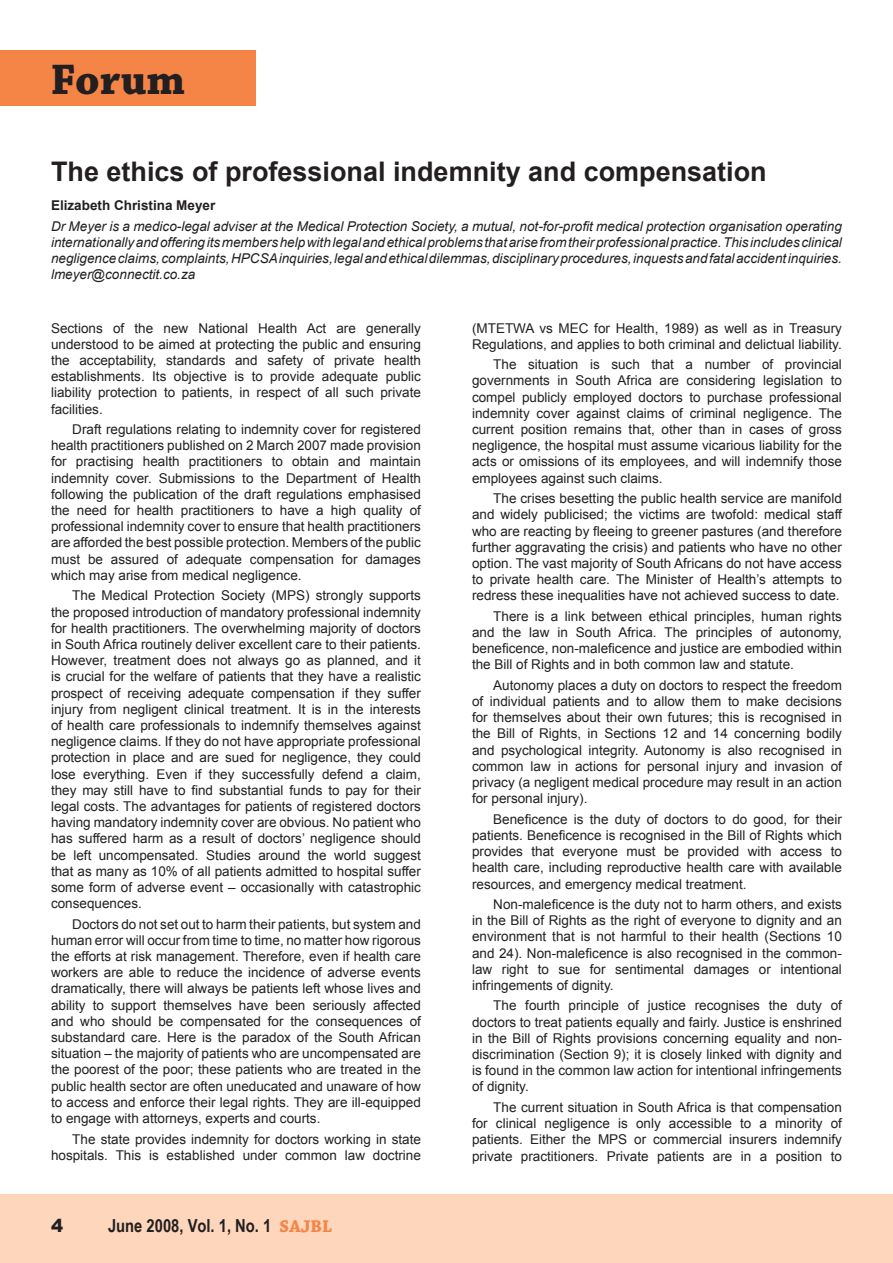
<style>
.page{position:relative;width:893px;height:1263px;background:#fff}
.page>*{position:absolute;margin:0;border:0;box-sizing:border-box;transform-origin:0 0}
.t1{font:700 45px "Chaparral Pro";color:#231f20}
.A_HEAD{font:700 27px "Arial";color:#231f20}
.t2{font:700 18px "Arial Narrow";color:#231f20}
.BODY_COPY_INDENT{font:13.5px/16.2px "Arial";color:#231f20;text-align:justify}
.AUTHORS_DETAILS{font:italic 13.5px/16.2px "Arial";color:#231f20;text-align:justify}
.BODY_COPY{font:13.5px/16.2px "Arial";color:#231f20;text-align:justify}
.AUTHORS_NAME{font:700 13.5px "Arial";color:#231f20}
.s1{font-family:"Chaparral Pro";color:#f58546}
</style>
<div class="page">
<div style="left:0;top:1195px;width:893px;height:68px;background:#fdd6bc"></div>
<div style="left:0;top:50px;width:255px;height:55px;background:#f58546"></div>
<p class="t1" style="left:51px;top:54px;width:136px">Forum</p>
<p class="A_HEAD" style="left:51px;top:157px;width:717px">The ethics of professional indemnity and compensation</p>
<p class="AUTHORS_NAME" style="left:51px;top:198px;width:166px">Elizabeth Christina Meyer</p>
<p class="AUTHORS_DETAILS" style="left:51px;top:218px;width:792px">Dr Meyer is a medico-legal adviser at the Medical Protection Society, a mutual, not-for-profit medical protection organisation operating internationally and offering its members help with legal and ethical problems that arise from their professional practice. This includes clinical negligence claims, complaints, HPCSA inquiries, legal and ethical dilemmas, disciplinary procedures, inquests and fatal accident inquiries. lmeyer@connectit.co.za</p>
<p class="BODY_COPY" style="left:51px;top:320px;width:371px">Sections of the new National Health Act are generally understood to be aimed at protecting the public and ensuring the acceptability, standards and safety of private health establishments. Its objective is to provide adequate public liability protection to patients, in respect of all such private facilities.</p>
<p class="BODY_COPY_INDENT" style="left:51px;top:421px;width:371px;text-indent:21px">Draft regulations relating to indemnity cover for registered health practitioners published on 2 March 2007 made provision for practising health practitioners to obtain and maintain indemnity cover. Submissions to the Department of Health following the publication of the draft regulations emphasised the need for health practitioners to have a high quality of professional indemnity cover to ensure that health practitioners are afforded the best possible protection. Members of the public must be assured of adequate compensation for damages which may arise from medical negligence.</p>
<p class="BODY_COPY_INDENT" style="left:51px;top:587px;width:371px;text-indent:21px">The Medical Protection Society (MPS) strongly supports the proposed introduction of mandatory professional indemnity for health practitioners. The overwhelming majority of doctors in South Africa routinely deliver excellent care to their patients.<br>However, treatment does not always go as planned, and it is crucial for the welfare of patients that they have a realistic prospect of receiving adequate compensation if they suffer injury from negligent clinical treatment. It is in the interests of health care professionals to indemnify themselves against negligence claims. If they do not have appropriate professional protection in place and are sued for negligence, they could lose everything. Even if they successfully defend a claim, they may still have to find substantial funds to pay for their legal costs. The advantages for patients of registered doctors having mandatory indemnity cover are obvious. No patient who has suffered harm as a result of doctors’ negligence should be left uncompensated. Studies around the world suggest that as many as 10% of all patients admitted to hospital suffer some form of adverse event – occasionally with catastrophic consequences.</p>
<p class="BODY_COPY_INDENT" style="left:51px;top:916px;width:371px;text-indent:21px">Doctors do not set out to harm their patients, but system and human error will occur from time to time, no matter how rigorous the efforts at risk management. Therefore, even if health care workers are able to reduce the incidence of adverse events dramatically, there will always be patients left whose lives and ability to support themselves have been seriously affected and who should be compensated for the consequences of substandard care. Here is the paradox of the South African situation – the majority of patients who are uncompensated are the poorest of the poor; these patients who are treated in the public health sector are often uneducated and unaware of how to access and enforce their legal rights. They are ill-equipped to engage with attorneys, experts and courts.</p>
<p class="BODY_COPY_INDENT" style="left:51px;top:1131px;width:371px;text-align:right">The state provides indemnity for doctors working in state hospitals. This is established under common law doctrine</p>
<p class="t2" style="left:108px;top:1215px;width:226px">June 2008, Vol. 1, No. 1 <span class="s1">SAJBL</span></p>
<p class="BODY_COPY_INDENT" style="left:472px;top:320px;width:371px">(MTETWA vs MEC for Health, 1989) as well as in Treasury<br>Regulations, and applies to both criminal and delictual liability.</p>
<p class="BODY_COPY_INDENT" style="left:472px;top:356px;width:371px;text-indent:21px">The situation is such that a number of provincial governments in South Africa are considering legislation to compel publicly employed doctors to purchase professional indemnity cover against claims of criminal negligence. The current position remains that, other than in cases of gross negligence, the hospital must assume vicarious liability for the acts or omissions of its employees, and will indemnify those employees against such claims.</p>
<p class="BODY_COPY_INDENT" style="left:472px;top:490px;width:371px;text-indent:21px">The crises besetting the public health service are manifold and widely publicised; the victims are twofold: medical staff who are reacting by fleeing to greener pastures (and therefore further aggravating the crisis) and patients who have no other option. The vast majority of South Africans do not have access to private health care. The Minister of Health’s attempts to redress these inequalities have not achieved success to date.</p>
<p class="BODY_COPY_INDENT" style="left:472px;top:608px;width:371px;text-indent:21px">There is a link between ethical principles, human rights and the law in South Africa. The principles of autonomy, beneficence, non-maleficence and justice are embodied within the Bill of Rights and in both common law and statute.</p>
<p class="BODY_COPY_INDENT" style="left:472px;top:677px;width:371px;text-indent:21px">Autonomy places a duty on doctors to respect the freedom of individual patients and to allow them to make decisions for themselves about their own futures; this is recognised in the Bill of Rights, in Sections 12 and 14 concerning bodily and psychological integrity. Autonomy is also recognised in common law in actions for personal injury and invasion of privacy (a negligent medical procedure may result in an action for personal injury).</p>
<p class="BODY_COPY_INDENT" style="left:472px;top:811px;width:371px;text-indent:21px">Beneficence is the duty of doctors to do good, for their patients. Beneficence is recognised in the Bill of Rights which provides that everyone must be provided with access to health care, including reproductive health care with available resources, and emergency medical treatment.</p>
<p class="BODY_COPY_INDENT" style="left:472px;top:896px;width:371px;text-indent:21px">Non-maleficence is the duty not to harm others, and exists in the Bill of Rights as the right of everyone to dignity and an environment that is not harmful to their health (Sections 10 and 24). Non-maleficence is also recognised in the common&shy;law right to sue for sentimental damages or intentional infringements of dignity.</p>
<p class="BODY_COPY_INDENT" style="left:472px;top:997px;width:371px;text-indent:21px">The fourth principle of justice recognises the duty of doctors to treat patients equally and fairly. Justice is enshrined in the Bill of Rights provisions concerning equality and non&shy;discrimination (Section 9); it is closely linked with dignity and is found in the common law action for intentional infringements of dignity.</p>
<p class="BODY_COPY_INDENT" style="left:472px;top:1099px;width:371px;text-indent:21px">The current situation in South Africa is that compensation for clinical negligence is only accessible to a minority of patients. Either the MPS or commercial insurers indemnify private practitioners. Private patients are in a position to</p>
</div>
